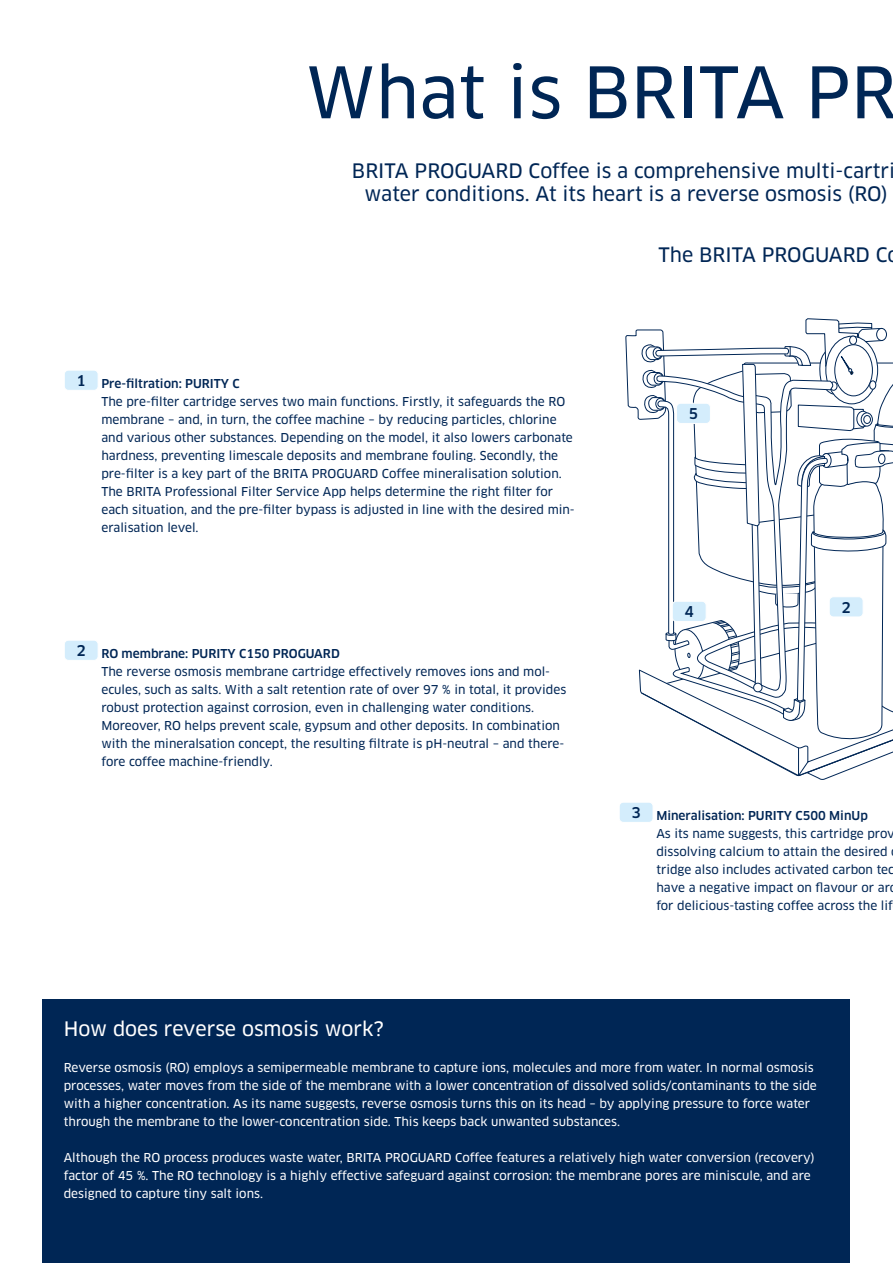
<style>
.page{position:relative;width:893px;height:1263px;background:#fff}
.page>*{position:absolute;margin:0;border:0;box-sizing:border-box;transform-origin:0 0}
.t1{font:69.3px "Clan Pro News";color:#002655}
.t2{font:19.5px/23.4px "Clan Pro News";color:#002655;text-align:center}
.t3{font:19.5px "Clan Pro News";color:#fff}
.t4{font:500 14.55px "Clan Pro";color:#002655}
.t5{font:12px/18px "Clan Pro News";color:#002655}
.t6{font:12px/18px "Clan Pro News";color:#fff}
.t7{font:500 12px "Clan Pro";color:#002655}
</style>
<div class="page">
<svg style="left:625px;top:318px;width:268px;height:462px"></svg>
<svg style="left:857px;top:411px;width:12px;height:16px"></svg>
<div style="left:856px;top:411px;width:13px;height:16px;border:1px solid #002655;border-radius:50%"></div>
<svg style="left:861px;top:413px;width:11px;height:13px"></svg>
<div style="left:861px;top:412px;width:12px;height:14px;border:1px solid #002655;border-radius:50%"></div>
<div style="left:864px;top:415px;width:6px;height:8px;background:#fff;border-radius:50%"></div>
<div style="left:863px;top:415px;width:8px;height:9px;border:1px solid #002655;border-radius:50%"></div>
<div style="left:43px;top:1000px;width:807px;height:263px;background:#002655"></div>
<div style="left:64px;top:370px;width:34px;height:20px;background:#d4edfc;border-radius:4px"></div>
<div style="left:64px;top:370px;width:35px;height:21px;border:1px solid #fff;border-radius:4px"></div>
<div style="left:619px;top:802px;width:34px;height:20px;background:#d4edfc;border-radius:4px"></div>
<div style="left:619px;top:802px;width:35px;height:21px;border:1px solid #fff;border-radius:4px"></div>
<div style="left:64px;top:640px;width:34px;height:20px;background:#d4edfc;border-radius:4px"></div>
<div style="left:64px;top:640px;width:35px;height:21px;border:1px solid #fff;border-radius:4px"></div>
<div style="left:829px;top:597px;width:34px;height:20px;background:#d4edfc;border-radius:4px"></div>
<div style="left:829px;top:596px;width:35px;height:21px;border:1px solid #fff;border-radius:4px"></div>
<div style="left:672px;top:601px;width:34px;height:20px;background:#d4edfc;border-radius:4px"></div>
<div style="left:672px;top:601px;width:35px;height:21px;border:1px solid #fff;border-radius:4px"></div>
<div style="left:676px;top:403px;width:34px;height:20px;background:#d4edfc;border-radius:4px"></div>
<div style="left:676px;top:403px;width:35px;height:21px;border:1px solid #fff;border-radius:4px"></div>
<h1 class="t1" style="left:306px;top:52px;width:592px">What is BRITA PR</h1>
<h2 class="t2" style="left:352px;top:159px;width:545px">BRITA PROGUARD Coffee is a comprehensive multi-cartri water conditions. At its heart is a reverse osmosis (RO)</h2>
<p class="t4" style="left:77px;top:372px;width:11px">1</p>
<p class="t7" style="left:101px;top:376px;width:140px">Pre-filtration: PURITY C</p>
<p class="t5" style="left:101px;top:392px;width:475px">The pre-filter cartridge serves two main functions. Firstly, it safeguards the RO membrane – and, in turn, the coffee machine – by reducing particles, chlorine and various other substances. Depending on the model, it also lowers carbonate hardness, preventing limescale deposits and membrane fouling. Secondly, the pre-filter is a key part of the BRITA PROGUARD Coffee mineralisation solution.<br>The BRITA Professional Filter Service App helps determine the right filter for each situation, and the pre-filter bypass is adjusted in line with the desired min&shy;eralisation level.</p>
<p class="t4" style="left:77px;top:642px;width:11px">2</p>
<p class="t7" style="left:101px;top:646px;width:240px">RO membrane: PURITY C150 PROGUARD</p>
<p class="t5" style="left:101px;top:662px;width:466px">The reverse osmosis membrane cartridge effectively removes ions and mol&shy;ecules, such as salts. With a salt retention rate of over 97 % in total, it provides robust protection against corrosion, even in challenging water conditions.<br>Moreover, RO helps prevent scale, gypsum and other deposits. In combination with the mineralsation concept, the resulting filtrate is pH-neutral – and there&shy;fore coffee machine-friendly.</p>
<h2 class="t2" style="left:658px;top:243px;width:231px">The BRITA PROGUARD C</h2>
<p class="t4" style="left:689px;top:405px;width:11px">5</p>
<p class="t4" style="left:685px;top:603px;width:11px">4</p>
<p class="t4" style="left:841px;top:599px;width:11px">2</p>
<p class="t4" style="left:631px;top:804px;width:11px">3</p>
<p class="t7" style="left:656px;top:808px;width:213px">Mineralisation: PURITY C500 MinUp</p>
<p class="t5" style="left:656px;top:824px;width:240px">As its name suggests, this cartridge prov dissolving calcium to attain the desired tridge also includes activated carbon tec have a negative impact on flavour or ar for delicious-tasting coffee across the lif</p>
<h2 class="t3" style="left:64px;top:1017px;width:321px">How does reverse osmosis work?</h2>
<p class="t6" style="left:64px;top:1058px;width:755px">Reverse osmosis (RO) employs a semipermeable membrane to capture ions, molecules and more from water. In normal osmosis processes, water moves from the side of the membrane with a lower concentration of dissolved solids/contaminants to the side with a higher concentration. As its name suggests, reverse osmosis turns this on its head – by applying pressure to force water through the membrane to the lower-concentration side. This keeps back unwanted substances.</p>
<p class="t6" style="left:64px;top:1148px;width:753px">Although the RO process produces waste water, BRITA PROGUARD Coffee features a relatively high water conversion (recovery) factor of 45 %. The RO technology is a highly effective safeguard against corrosion: the membrane pores are miniscule, and are designed to capture tiny salt ions.</p>
</div>
